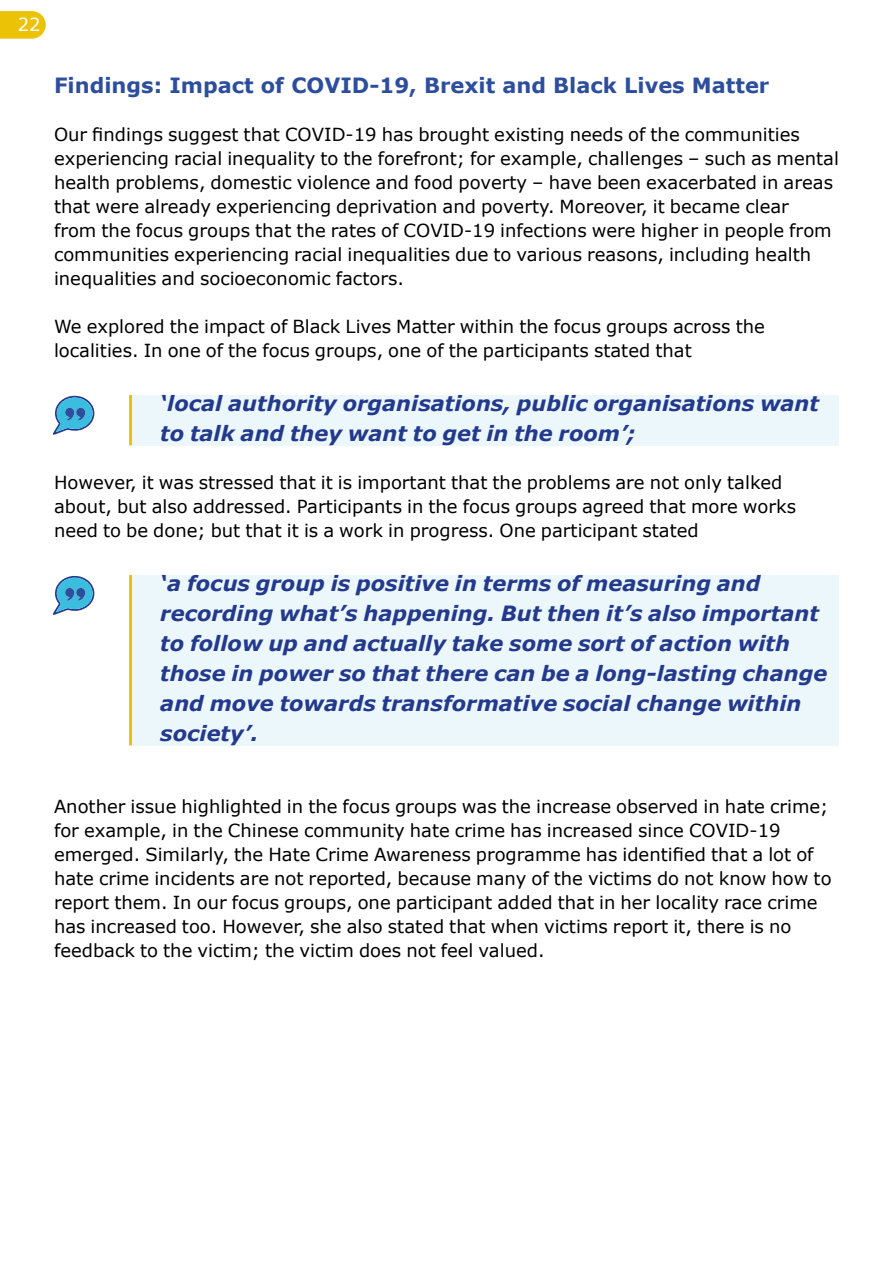
<style>
.page{position:relative;width:893px;height:1263px;background:#fff}
.page>*{position:absolute;margin:0;border:0;box-sizing:border-box;transform-origin:0 0}
.t1{font:italic 700 21px/30px "Verdana";color:#23398c}
.t2{font:700 21px "Verdana";color:#2d4e9d}
.t3{font:18px/24px "Verdana";color:#000}
.t4{font:18px "Verdana";color:#fff}
</style>
<div class="page">
<svg style="left:53px;top:576px;width:42px;height:39px"></svg>
<svg style="left:53px;top:395px;width:42px;height:40px"></svg>
<svg style="left:0;top:11px;width:46px;height:28px"></svg>
<div style="left:131px;top:395px;width:708px;height:50px;background:#ecf7fc"></div>
<hr style="left:129px;top:395px;width:3px;height:50px;background:#ecc206">
<div style="left:131px;top:575px;width:708px;height:170px;background:#ecf7fc"></div>
<hr style="left:129px;top:575px;width:3px;height:170px;background:#ecc206">
<p class="t4" style="left:18px;top:13px;width:24px">22</p>
<p class="t2" style="left:54px;top:72px;width:717px">Findings: Impact of COVID-19, Brexit and Black Lives Matter</p>
<p class="t3" style="left:54px;top:123px;width:786px">Our findings suggest that COVID-19 has brought existing needs of the communities experiencing racial inequality to the forefront; for example, challenges – such as mental health problems, domestic violence and food poverty – have been exacerbated in areas that were already experiencing deprivation and poverty. Moreover, it became clear<br>from the focus groups that the rates of COVID-19 infections were higher in people from communities experiencing racial inequalities due to various reasons, including health inequalities and socioeconomic factors.</p>
<p class="t3" style="left:54px;top:315px;width:712px">We explored the impact of Black Lives Matter within the focus groups across the localities. In one of the focus groups, one of the participants stated that</p>
<p class="t1" style="left:160px;top:388px;width:660px">‘local authority organisations, public organisations want to talk and they want to get in the room’;</p>
<p class="t3" style="left:54px;top:471px;width:744px">However, it was stressed that it is important that the problems are not only talked about, but also addressed. Participants in the focus groups agreed that more works need to be done; but that it is a work in progress. One participant stated</p>
<p class="t1" style="left:160px;top:568px;width:669px">‘a focus group is positive in terms of measuring and recording what’s happening. But then it’s also important to follow up and actually take some sort of action with those in power so that there can be a long-lasting change and move towards transformative social change within society’.</p>
<p class="t3" style="left:54px;top:795px;width:779px">Another issue highlighted in the focus groups was the increase observed in hate crime; for example, in the Chinese community hate crime has increased since COVID-19 emerged. Similarly, the Hate Crime Awareness programme has identified that a lot of hate crime incidents are not reported, because many of the victims do not know how to report them. In our focus groups, one participant added that in her locality race crime has increased too. However, she also stated that when victims report it, there is no feedback to the victim; the victim does not feel valued.</p>
</div>
